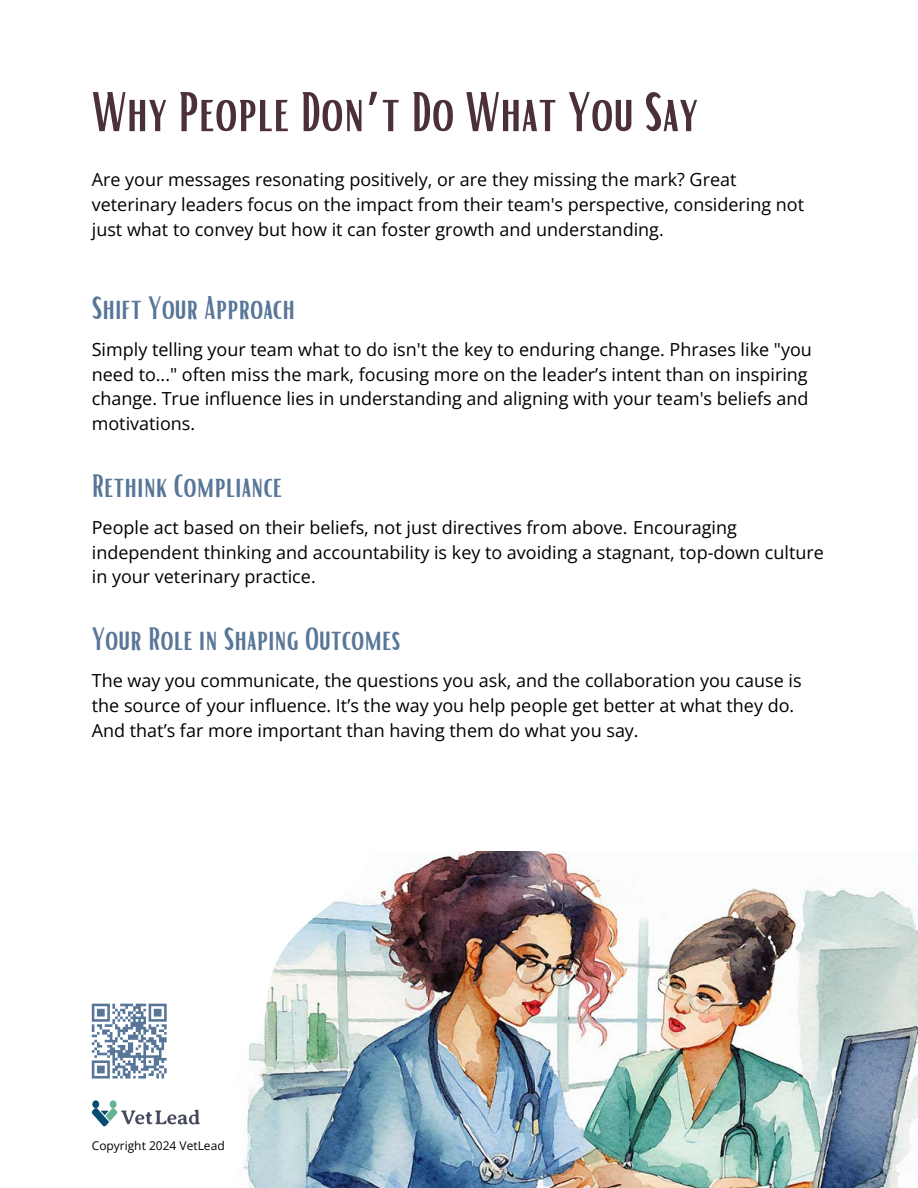
<style>
.page{position:relative;width:918px;height:1188px;background:#fff}
.page>*{position:absolute;margin:0;border:0;box-sizing:border-box;transform-origin:0 0}
.t1{font:54px "Bright";color:#4c3037}
.t2{font:31.5px "Bright";color:#587698}
.t3{font:18px/24.8px "Open Sans";color:#000}
.t4{font:12px "Open Sans";color:#000}
.s1{font-family:"Noto Sans Gurmukhi"}
</style>
<div class="page">
<img style="left:242px;top:852px;width:676px;height:336px">
<svg style="left:91px;top:852px;width:331px;height:249px"></svg>
<svg style="left:92px;top:1100px;width:108px;height:26px"></svg>
<svg style="left:92px;top:1004px;width:75px;height:75px"></svg>
<h3 class="t1" style="left:92px;top:77px;width:608px">Why People Don<span class="s1">’</span>t Do What You Say</h3>
<h3 class="t3" style="left:92px;top:167px;width:714px">Are your messages resonating positively, or are they missing the mark? Great veterinary leaders focus on the impact from their team's perspective, considering not just what to convey but how it can foster growth and understanding.</h3>
<h2 class="t2" style="left:92px;top:287px;width:205px">Shift Your Approach</h2>
<h2 class="t3" style="left:92px;top:337px;width:722px">Simply telling your team what to do isn't the key to enduring change. Phrases like "you need to..." often miss the mark, focusing more on the leader’s intent than on inspiring change. True influence lies in understanding and aligning with your team's beliefs and motivations.</h2>
<h3 class="t2" style="left:92px;top:466px;width:192px">Rethink Compliance</h3>
<h2 class="t3" style="left:92px;top:514px;width:734px">People act based on their beliefs, not just directives from above. Encouraging independent thinking and accountability is key to avoiding a stagnant, top-down culture in your veterinary practice.</h2>
<h3 class="t2" style="left:92px;top:619px;width:310px">Your Role in Shaping Outcomes</h3>
<p class="t3" style="left:92px;top:668px;width:711px">The way you communicate, the questions you ask, and the collaboration you cause is the source of your influence. It’s the way you help people get better at what they do.<br>And that’s far more important than having them do what you say.</p>
<p class="t4" style="left:92px;top:1137px;width:134px">Copyright 2024 VetLead</p>
</div>
